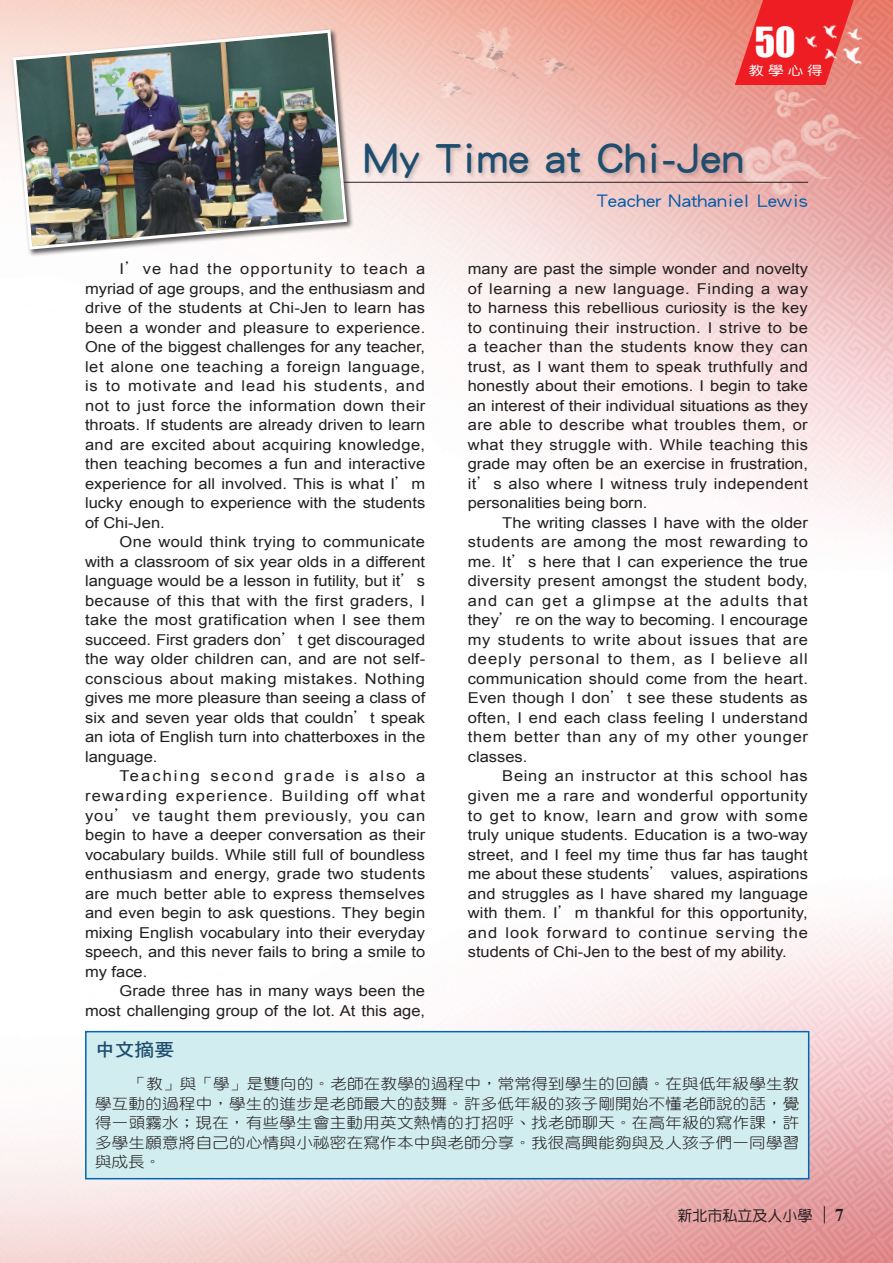
<style>
.page{position:relative;width:893px;height:1263px;background:#fff}
.page>*{position:absolute;margin:0;border:0;box-sizing:border-box;transform-origin:0 0}
.t1{font:45px "DF Yuan Std W7";color:#1e4d6e}
.t2{font:38.1px "Impact";color:#fff}
.t3{font:18.75px "DF Hei Std W5";color:#015aaa;scale:1.1 1}
.t4{font:18px "DF Hei Std W7";color:#1e4d6e;scale:1.1 1}
.t5{font:15px/19.5px "Arial";color:#231f20;text-align:justify;scale:1.1 1}
.t6{font:15px/19.5px "DF Yuan Std W3";letter-spacing:.015em;color:#231f20;text-align:justify;scale:1.1 1}
.t7{font:15px "DF Yuan Std W5";color:#231f20}
.t8{font:12.75px "DF Yuan Std W5";color:#fff;scale:1.22 1}
.s1{font-family:"DF Biao Kai Shu Std W5"}
.s2{font-family:"Times New Roman";font-weight:700;font-size:18px}
</style>
<div class="page">
<img style="left:0;top:0;width:893px;height:1263px">
<hr style="left:85px;top:182px;width:723px;height:1px;background:#231f20">
<div style="left:364px;top:142px;width:384px;height:42px;background:#231f20;opacity:.2"></div>
<div style="left:84px;top:1030px;width:726px;height:150px;background:#d2edf0"></div>
<div style="left:11px;top:28px;width:343px;height:229px;background:#231f20;opacity:.75"></div>
<img style="left:11px;top:28px;width:338px;height:223px">
<svg style="left:735px;top:0;width:123px;height:85px;background:#ec3537"></svg>
<svg style="left:824px;top:1206px;width:1px;height:17px"></svg>
<img style="left:803px;top:34px;width:18px;height:17px">
<img style="left:821px;top:18px;width:20px;height:23px">
<img style="left:845px;top:26px;width:20px;height:17px">
<img style="left:839px;top:43px;width:27px;height:24px">
<img style="left:824px;top:47px;width:16px;height:16px">
<h2 class="t2" style="left:755px;top:13px;width:42px">50</h2>
<p class="t8" style="left:748px;top:64px;width:63px">教學心得</p>
<h1 class="t1" style="left:362px;top:132px;width:383px">My Time at Chi-Jen</h1>
<p class="t5" style="left:85px;top:260px;width:311px;text-indent:34px">I<span class="s1">’</span>ve had the opportunity to teach a myriad of age groups, and the enthusiasm and drive of the students at Chi-Jen to learn has been a wonder and pleasure to experience.<br>One of the biggest challenges for any teacher, let alone one teaching a foreign language, is to motivate and lead his students, and not to just force the information down their throats. If students are already driven to learn and are excited about acquiring knowledge, then teaching becomes a fun and interactive experience for all involved. This is what I<span class="s1">’</span>m lucky enough to experience with the students of Chi-Jen.</p>
<p class="t5" style="left:85px;top:533px;width:311px;text-indent:35px">One would think trying to communicate with a classroom of six year olds in a different language would be a lesson in futility, but it<span class="s1">’</span>s because of this that with the first graders, I take the most gratification when I see them succeed. First graders don<span class="s1">’</span>t get discouraged the way older children can, and are not self&shy;conscious about making mistakes. Nothing gives me more pleasure than seeing a class of six and seven year olds that couldn<span class="s1">’</span>t speak an iota of English turn into chatterboxes in the language.</p>
<p class="t5" style="left:85px;top:767px;width:311px;text-indent:35px">Teaching second grade is also a rewarding experience. Building off what you<span class="s1">’</span>ve taught them previously, you can begin to have a deeper conversation as their vocabulary builds. While still full of boundless enthusiasm and energy, grade two students are much better able to express themselves and even begin to ask questions. They begin mixing English vocabulary into their everyday speech, and this never fails to bring a smile to my face.</p>
<p class="t5" style="left:85px;top:981px;width:311px;text-align:right">Grade three has in many ways been the most challenging group of the lot. At this age,</p>
<p class="t3" style="left:596px;top:190px;width:194px">Teacher Nathaniel Lewis</p>
<p class="t5" style="left:468px;top:260px;width:311px">many are past the simple wonder and novelty of learning a new language. Finding a way to harness this rebellious curiosity is the key to continuing their instruction. I strive to be a teacher than the students know they can trust, as I want them to speak truthfully and honestly about their emotions. I begin to take an interest of their individual situations as they are able to describe what troubles them, or what they struggle with. While teaching this grade may often be an exercise in frustration, it<span class="s1">’</span>s also where I witness truly independent personalities being born.</p>
<p class="t5" style="left:468px;top:513px;width:311px;text-indent:35px">The writing classes I have with the older students are among the most rewarding to me. It<span class="s1">’</span>s here that I can experience the true diversity present amongst the student body, and can get a glimpse at the adults that they<span class="s1">’</span>re on the way to becoming. I encourage my students to write about issues that are deeply personal to them, as I believe all communication should come from the heart.<br>Even though I don<span class="s1">’</span>t see these students as often, I end each class feeling I understand them better than any of my other younger classes.</p>
<p class="t5" style="left:468px;top:767px;width:311px;text-indent:35px">Being an instructor at this school has given me a rare and wonderful opportunity to get to know, learn and grow with some truly unique students. Education is a two-way street, and I feel my time thus far has taught me about these students<span class="s1">’</span> values, aspirations and struggles as I have shared my language with them. I<span class="s1">’</span>m thankful for this opportunity, and look forward to continue serving the students of Chi-Jen to the best of my ability.</p>
<p class="t4" style="left:95px;top:1040px;width:73px">中文摘要</p>
<p class="t6" style="left:95px;top:1074px;width:642px;text-indent:35px"><span class="s1">「</span>教<span class="s1">」</span>與<span class="s1">「</span>學<span class="s1">」</span>是雙向的<span class="s1">。</span>老師在教學的過程中<span class="s1">，</span>常常得到學生的回饋<span class="s1">。</span>在與低年級學生教學互動的過程中<span class="s1">，</span>學生的進步是老師最大的鼓舞<span class="s1">。</span>許多低年級的孩子剛開始不懂老師說的話<span class="s1">，</span>覺得一頭霧水<span class="s1">；</span>現在<span class="s1">，</span>有些學生會主動用英文熱情的打招呼<span class="s1">、</span>找老師聊天<span class="s1">。</span>在高年級的寫作課<span class="s1">，</span>許多學生願意將自己的心情與小祕密在寫作本中與老師分享<span class="s1">。</span>我很高興能夠與及人孩子們一同學習與成長<span class="s1">。</span></p>
<p class="t7" style="left:677px;top:1208px;width:168px">新北市私立及人小學 <span class="s2">7</span></p>
</div>
